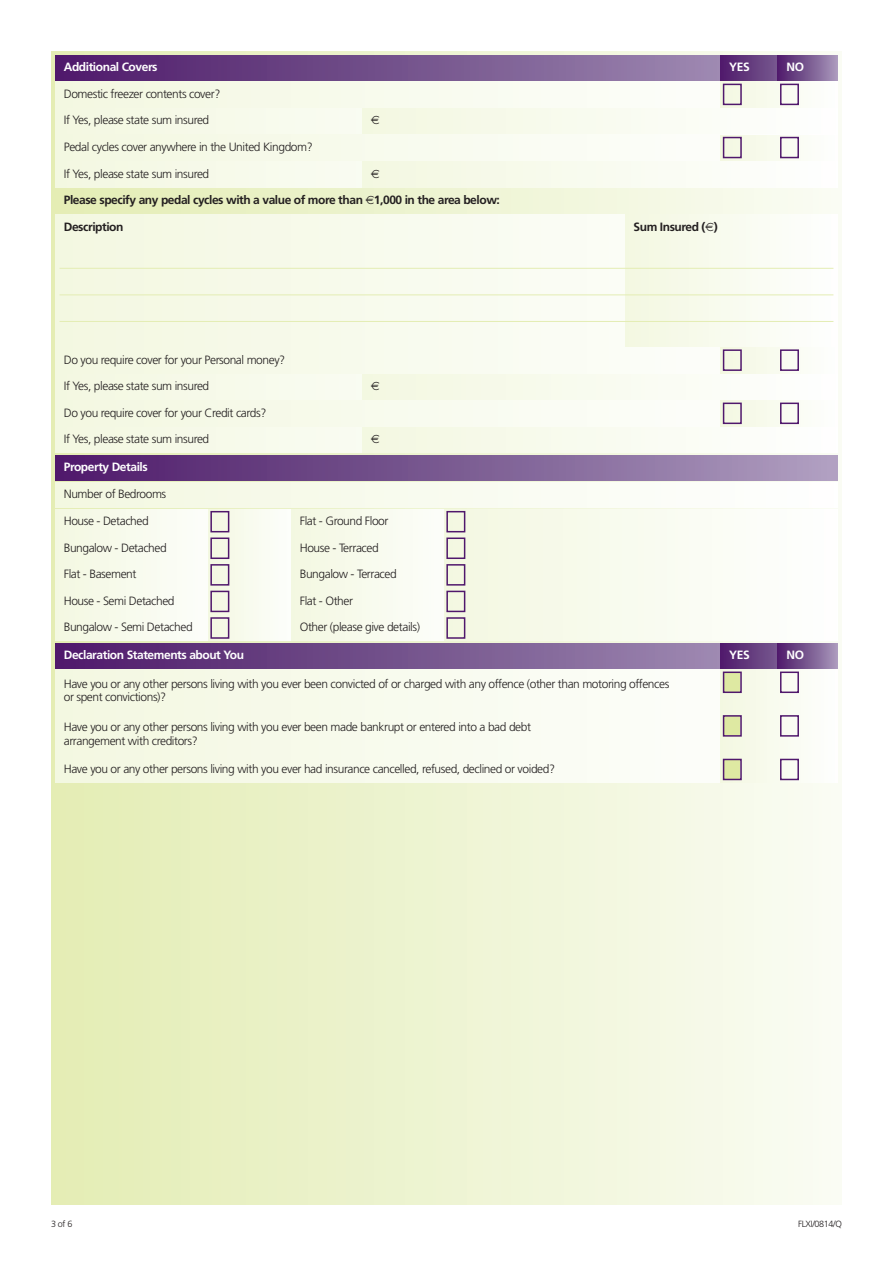
<style>
.page{position:relative;width:893px;height:1263px;background:#fff}
.page>*{position:absolute;margin:0;border:0;box-sizing:border-box;transform-origin:0 0}
.t1{font:300 12px/13.5px "Frutiger";letter-spacing:-.035em;color:#231f20}
.t2{font:700 12px "Frutiger";letter-spacing:-.035em;color:#231f20}
.t3{font:700 12px "Frutiger";letter-spacing:-.035em;color:#fff}
.t4{font:300 9px "Frutiger";letter-spacing:-.035em;color:#231f20}
</style>
<div class="page">
<div style="left:51px;top:51px;width:791px;height:1154px;background:linear-gradient(to right,#e4edb6,#fafcf3)"></div>
<div style="left:55px;top:455px;width:783px;height:26px;background:linear-gradient(to right,#4b1968,#ad9ebe)"></div>
<div style="left:55px;top:482px;width:783px;height:26px;background:linear-gradient(to right,#f3f8e1,#fefefe)"></div>
<svg style="left:240px;top:535px;width:19px;height:1px"></svg>
<div style="left:55px;top:509px;width:179px;height:26px;background:#f8fbee"></div>
<div style="left:55px;top:536px;width:179px;height:25px;background:#f8fbee"></div>
<div style="left:55px;top:562px;width:179px;height:26px;background:#f8fbee"></div>
<div style="left:55px;top:589px;width:179px;height:25px;background:#f8fbee"></div>
<div style="left:55px;top:615px;width:179px;height:26px;background:#f8fbee"></div>
<div style="left:208px;top:562px;width:90px;height:26px;background:#f9fbf0"></div>
<div style="left:210px;top:564px;width:19px;height:22px;border:2px solid #50186c"></div>
<div style="left:208px;top:536px;width:90px;height:25px;background:#f9fbf0"></div>
<div style="left:210px;top:537px;width:19px;height:22px;border:2px solid #50186c"></div>
<div style="left:208px;top:509px;width:90px;height:26px;background:linear-gradient(to right,#f3f8e1,#fefefd)"></div>
<div style="left:210px;top:511px;width:19px;height:21px;border:2px solid #50186c"></div>
<svg style="left:208px;top:589px;width:83px;height:25px"></svg>
<div style="left:210px;top:591px;width:19px;height:21px;border:2px solid #50186c"></div>
<div style="left:208px;top:615px;width:90px;height:26px;background:#f9fbf0"></div>
<div style="left:210px;top:617px;width:19px;height:22px;border:2px solid #50186c"></div>
<div style="left:291px;top:562px;width:179px;height:26px;background:#f8fbee"></div>
<div style="left:291px;top:589px;width:179px;height:25px;background:#f8fbee"></div>
<div style="left:291px;top:615px;width:179px;height:26px;background:#f8fbee"></div>
<div style="left:444px;top:562px;width:394px;height:26px;background:linear-gradient(to right,#f3f8e1,#fefefe)"></div>
<div style="left:446px;top:564px;width:19px;height:22px;border:2px solid #50186c"></div>
<div style="left:291px;top:536px;width:179px;height:25px;background:#f8fbee"></div>
<div style="left:444px;top:536px;width:394px;height:25px;background:linear-gradient(to right,#f3f8e1,#fefefe)"></div>
<div style="left:446px;top:537px;width:19px;height:22px;border:2px solid #50186c"></div>
<div style="left:291px;top:509px;width:179px;height:26px;background:#f8fbee"></div>
<div style="left:444px;top:509px;width:394px;height:26px;background:linear-gradient(to right,#f3f8e1,#fefefe)"></div>
<div style="left:446px;top:511px;width:19px;height:21px;border:2px solid #50186c"></div>
<div style="left:444px;top:589px;width:394px;height:25px;background:linear-gradient(to right,#f3f8e1,#fefefe)"></div>
<div style="left:446px;top:591px;width:19px;height:21px;border:2px solid #50186c"></div>
<div style="left:444px;top:615px;width:394px;height:26px;background:linear-gradient(to right,#f3f8e1,#fefefe)"></div>
<div style="left:446px;top:617px;width:19px;height:22px;border:2px solid #50186c"></div>
<svg style="left:55px;top:55px;width:666px;height:26px;background:#74508c"></svg>
<div style="left:55px;top:82px;width:783px;height:25px;background:#f8fbee"></div>
<div style="left:55px;top:108px;width:532px;height:26px;background:#f6f9e9"></div>
<svg style="left:721px;top:82px;width:117px;height:25px"></svg>
<div style="left:723px;top:84px;width:19px;height:21px;border:2px solid #50186c"></div>
<div style="left:780px;top:84px;width:19px;height:21px;border:2px solid #50186c"></div>
<div style="left:362px;top:108px;width:476px;height:26px;background:linear-gradient(to right,#f3f8e1,#fefefe)"></div>
<div style="left:55px;top:135px;width:783px;height:25px;background:#f8fbee"></div>
<div style="left:55px;top:162px;width:532px;height:25px;background:#f6f9e9"></div>
<div style="left:721px;top:135px;width:117px;height:26px;background:linear-gradient(to right,#f3f8e1,#fefefe)"></div>
<div style="left:723px;top:137px;width:19px;height:21px;border:2px solid #50186c"></div>
<div style="left:780px;top:137px;width:19px;height:21px;border:2px solid #50186c"></div>
<div style="left:362px;top:162px;width:476px;height:25px;background:linear-gradient(to right,#f3f8e1,#fefefe)"></div>
<div style="left:55px;top:348px;width:783px;height:25px;background:#f8fbee"></div>
<div style="left:55px;top:374px;width:532px;height:26px;background:#f6f9e9"></div>
<svg style="left:721px;top:348px;width:117px;height:25px"></svg>
<div style="left:723px;top:349px;width:19px;height:22px;border:2px solid #50186c"></div>
<div style="left:780px;top:349px;width:19px;height:22px;border:2px solid #50186c"></div>
<div style="left:362px;top:374px;width:476px;height:26px;background:linear-gradient(to right,#f3f8e1,#fefefe)"></div>
<div style="left:55px;top:401px;width:783px;height:25px;background:#f8fbee"></div>
<div style="left:55px;top:427px;width:532px;height:26px;background:#f6f9e9"></div>
<svg style="left:721px;top:401px;width:117px;height:25px"></svg>
<div style="left:723px;top:403px;width:19px;height:21px;border:2px solid #50186c"></div>
<div style="left:780px;top:403px;width:19px;height:21px;border:2px solid #50186c"></div>
<div style="left:362px;top:427px;width:476px;height:26px;background:linear-gradient(to right,#f3f8e1,#fefefe)"></div>
<svg style="left:721px;top:55px;width:57px;height:26px"></svg>
<div style="left:778px;top:55px;width:60px;height:26px;background:linear-gradient(to right,#4d1c6a,#a797ba)"></div>
<div style="left:55px;top:215px;width:783px;height:25px;background:#f7faeb"></div>
<div style="left:55px;top:241px;width:783px;height:106px;background:#f7faeb"></div>
<div style="left:625px;top:215px;width:213px;height:25px;background:linear-gradient(to right,#f3f8e1,#fefefe)"></div>
<div style="left:625px;top:241px;width:213px;height:106px;background:linear-gradient(to right,#f3f8e1,#fefefe)"></div>
<hr style="left:60px;top:268px;width:773px;height:1px;background:#e4edb4">
<hr style="left:60px;top:295px;width:773px;height:1px;background:#e4edb4">
<hr style="left:60px;top:321px;width:773px;height:1px;background:#e4edb4">
<svg style="left:55px;top:643px;width:666px;height:26px;background:#74508c"></svg>
<svg style="left:721px;top:643px;width:57px;height:26px"></svg>
<div style="left:55px;top:670px;width:783px;height:42px;background:#f8fbee"></div>
<div style="left:721px;top:670px;width:117px;height:42px;background:linear-gradient(to right,#f3f8e1,#fefefe)"></div>
<div style="left:778px;top:643px;width:60px;height:26px;background:linear-gradient(to right,#4d1c6a,#a797ba)"></div>
<div style="left:724px;top:673px;width:16px;height:18px;background:#dee9a2"></div>
<div style="left:723px;top:671px;width:19px;height:22px;border:2px solid #50186c"></div>
<div style="left:780px;top:671px;width:19px;height:22px;border:2px solid #50186c"></div>
<div style="left:55px;top:713px;width:783px;height:43px;background:#f8fbee"></div>
<div style="left:721px;top:713px;width:117px;height:43px;background:linear-gradient(to right,#f3f8e1,#fefefe)"></div>
<div style="left:724px;top:717px;width:16px;height:18px;background:#dee9a2"></div>
<div style="left:723px;top:715px;width:19px;height:22px;border:2px solid #50186c"></div>
<div style="left:780px;top:715px;width:19px;height:22px;border:2px solid #50186c"></div>
<div style="left:55px;top:757px;width:783px;height:25px;background:#f8fbee"></div>
<svg style="left:721px;top:757px;width:117px;height:25px"></svg>
<div style="left:724px;top:760px;width:16px;height:19px;background:#dee9a2"></div>
<div style="left:723px;top:759px;width:19px;height:21px;border:2px solid #50186c"></div>
<div style="left:780px;top:759px;width:19px;height:21px;border:2px solid #50186c"></div>
<svg style="left:371px;top:116px;width:8px;height:9px"></svg>
<svg style="left:371px;top:169px;width:8px;height:9px"></svg>
<svg style="left:371px;top:382px;width:8px;height:8px"></svg>
<svg style="left:371px;top:435px;width:8px;height:8px"></svg>
<svg style="left:366px;top:196px;width:8px;height:8px"></svg>
<svg style="left:705px;top:223px;width:9px;height:8px"></svg>
<p class="t3" style="left:64px;top:62px;width:95px">Additional Covers</p>
<p class="t1" style="left:64px;top:88px;width:158px">Domestic freezer contents cover?</p>
<p class="t1" style="left:64px;top:114px;width:147px">If Yes, please state sum insured</p>
<p class="t1" style="left:64px;top:141px;width:250px">Pedal cycles cover anywhere in the United Kingdom?</p>
<p class="t1" style="left:64px;top:168px;width:147px">If Yes, please state sum insured</p>
<p class="t2" style="left:64px;top:195px;width:438px">Please specify any pedal cycles with a value of more than 1,000 in the area below:</p>
<p class="t2" style="left:64px;top:222px;width:61px">Description</p>
<p class="t2" style="left:634px;top:222px;width:86px">Sum Insured ( )</p>
<p class="t3" style="left:729px;top:62px;width:22px">YES</p>
<p class="t3" style="left:786px;top:62px;width:19px">NO</p>
<p class="t1" style="left:64px;top:354px;width:223px">Do you require cover for your Personal money?</p>
<p class="t1" style="left:64px;top:380px;width:147px">If Yes, please state sum insured</p>
<p class="t1" style="left:64px;top:407px;width:204px">Do you require cover for your Credit cards?</p>
<p class="t1" style="left:64px;top:433px;width:147px">If Yes, please state sum insured</p>
<p class="t3" style="left:64px;top:462px;width:86px">Property Details</p>
<p class="t1" style="left:64px;top:488px;width:104px">Number of Bedrooms</p>
<p class="t1" style="left:64px;top:515px;width:86px">House - Detached</p>
<p class="t1" style="left:64px;top:542px;width:105px">Bungalow - Detached</p>
<p class="t1" style="left:64px;top:568px;width:74px">Flat - Basement</p>
<p class="t1" style="left:64px;top:595px;width:112px">House - Semi Detached</p>
<p class="t1" style="left:64px;top:621px;width:130px">Bungalow - Semi Detached</p>
<p class="t1" style="left:300px;top:515px;width:90px">Flat - Ground Floor</p>
<p class="t1" style="left:300px;top:542px;width:80px">House - Terraced</p>
<p class="t1" style="left:300px;top:568px;width:98px">Bungalow - Terraced</p>
<p class="t1" style="left:300px;top:595px;width:55px">Flat - Other</p>
<p class="t1" style="left:300px;top:621px;width:122px">Other (please give details)</p>
<p class="t3" style="left:64px;top:650px;width:182px">Declaration Statements about You</p>
<p class="t3" style="left:729px;top:650px;width:22px">YES</p>
<p class="t1" style="left:64px;top:677px;width:607px">DHaatveeoyfougaotreany other persons living with you ever been convicted of or charged with any offence (other than motoring offences or spent convictions)?</p>
<p class="t1" style="left:64px;top:721px;width:469px">DHaatveeoyfougaotreany other persons living with you ever been made bankrupt or entered into a bad debt arrangement with creditors?</p>
<p class="t1" style="left:64px;top:763px;width:493px">DHatveoyfougaotreany other persons living with you ever had insurance cancelled, refused, declined or voided?</p>
<p class="t3" style="left:786px;top:650px;width:19px">NO</p>
<p class="t4" style="left:51px;top:1220px;width:23px">3of6</p>
<p class="t4" style="left:798px;top:1220px;width:45px">FLXI/0814/Q</p>
</div>
